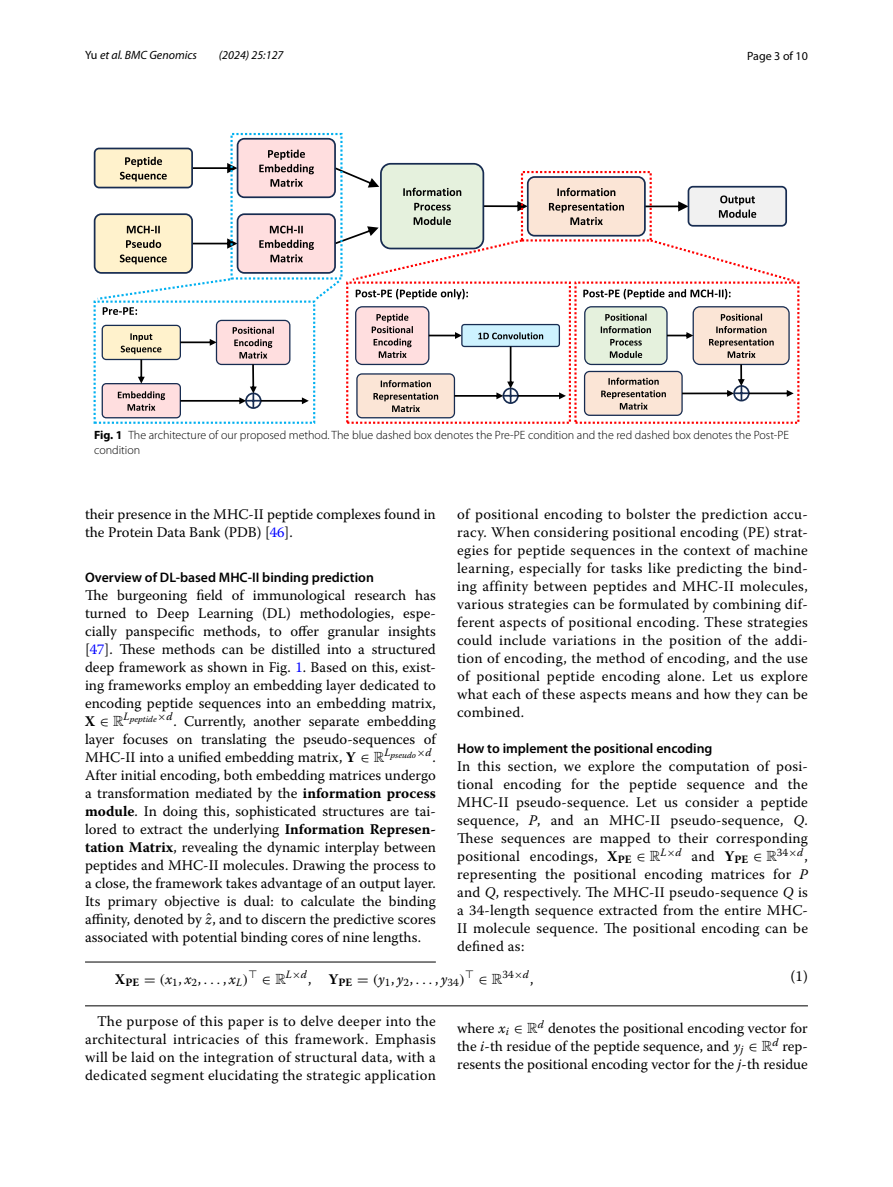
<style>
.page{position:relative;width:893px;height:1187px;background:#fff}
.page>*{position:absolute;margin:0;border:0;box-sizing:border-box;transform-origin:0 0}
.t1{font:15px "Warnock Pro";color:#000}
.t2{font:14.7px/18px "Warnock Pro";letter-spacing:.01em;color:#000;text-align:justify}
.t3{font:14.7px "MTMI6";color:#000}
.t4{font:600 13.8px "Myriad Pro";color:#000}
.t5{font:300 12px/15px "Myriad Pro";color:#000}
.t6{font:italic 12px "Myriad Pro";color:#000}
.t7{font:12px "Myriad Pro";color:#000}
.s1{font-style:normal}
.s2{font-weight:700}
.s3{color:#00f}
.s4{font-family:"Warnock Pro Bold 5"}
.s5{font-family:"MTSYN8"}
.s6{font-family:"MSBM107"}
.s7{font-family:"Warnock Pro Bold 6"}
.s8{font-family:"MTSYN9"}
.s9{font-family:"MSBM10"}
.s10{font-family:"Warnock Pro It 4"}
.s11{font-family:"MTSYN2"}
.s12{font-style:italic}
.s13{font-family:"Warnock Pro Bold 2"}
.s14{font-family:"MTSYN3"}
.s15{font-family:"MSBM102"}
.s16{font-family:"Warnock Pro Bold 3"}
.s17{font-family:"MTSYN4"}
.s18{font-family:"MSBM103"}
.s19{font-family:"Warnock Pro Bold 4"}
.s20{font-family:"MTSYN7"}
.s21{font-family:"Warnock Pro It 9"}
.s22{font-family:"Warnock Pro Regular 4"}
.s23{font-family:"MSBM106"}
.s24{font-family:"Warnock Pro It 7"}
.s25{font-family:"MTSYN5"}
.s26{font-family:"MSBM104"}
.s27{font-family:"Warnock Pro It 8"}
.s28{font-family:"MTSYN6"}
.s29{font-family:"MSBM105"}
</style>
<div class="page">
<hr style="left:85px;top:1005px;width:723px;height:1px;background:#000">
<hr style="left:85px;top:961px;width:351px;height:1px;background:#000">
<svg style="left:94px;top:133px;width:705px;height:291px"></svg>
<p class="t6" style="left:85px;top:48px;width:113px"><span class="s1">Yu</span> et al. BMC Genomics</p>
<p class="t6" style="left:219px;top:48px;width:66px">(2024) 25:127</p>
<p class="t7" style="left:747px;top:48px;width:62px">Page 3 of 10</p>
<p class="t5" style="left:94px;top:427px;width:697px"><span class="s2">Fig. 1</span> The architecture of our proposed method. The blue dashed box denotes the Pre-PE condition and the red dashed box denotes the Post-PE condition</p>
<p class="t2" style="left:85px;top:504px;width:352px">their presence in the MHC-II peptide complexes found in the Protein Data Bank (PDB) [<span class="s3">46</span>].</p>
<p class="t4" style="left:85px;top:568px;width:290px">Overview of DL‑based MHC‑II binding prediction</p>
<p class="t2" style="left:85px;top:585px;width:353px">The burgeoning field of immunological research has turned to Deep Learning (DL) methodologies, espe&shy;cially panspecific methods, to offer granular insights [<span class="s3">47</span>]. These methods can be distilled into a structured deep framework as shown in Fig. <span class="s3">1</span>. Based on this, exist&shy;ing frameworks employ an embedding layer dedicated to encoding peptide sequences into an embedding matrix, <span class="s4">X</span> <span class="s5">∈</span> <span class="s6">R</span><sup>L</sup><sup>peptide</sup><sup>×</sup><sup>d</sup>. Currently, another separate embedding layer focuses on translating the pseudo-sequences of MHC-II into a unified embedding matrix, <span class="s7">Y</span> <span class="s8">∈</span> <span class="s9">R</span><sup>L</sup><sup>pseudo</sup><sup>×</sup><sup>d</sup>.<br>After initial encoding, both embedding matrices undergo a transformation mediated by the <span class="s2">information process module</span>. In doing this, sophisticated structures are tai&shy;lored to extract the underlying <span class="s2">Information Represen&shy;tation Matrix</span>, revealing the dynamic interplay between peptides and MHC-II molecules. Drawing the process to a close, the framework takes advantage of an output layer.<br>Its primary objective is dual: to calculate the binding affinity, denoted by <span class="s10">z</span><span class="s11">ˆ</span>, and to discern the predictive scores associated with potential binding cores of nine lengths.</p>
<p class="t2" style="left:457px;top:504px;width:352px">of positional encoding to bolster the prediction accu&shy;racy. When considering positional encoding (PE) strat&shy;egies for peptide sequences in the context of machine learning, especially for tasks like predicting the bind&shy;ing affinity between peptides and MHC-II molecules, various strategies can be formulated by combining dif&shy;ferent aspects of positional encoding. These strategies could include variations in the position of the addi&shy;tion of encoding, the method of encoding, and the use of positional peptide encoding alone. Let us explore what each of these aspects means and how they can be combined.</p>
<p class="t4" style="left:457px;top:739px;width:257px">How to implement the positional encoding</p>
<p class="t2" style="left:457px;top:756px;width:352px">In this section, we explore the computation of posi&shy;tional encoding for the peptide sequence and the MHC-II pseudo-sequence. Let us consider a peptide sequence, <span class="s12">P</span>, and an MHC-II pseudo-sequence, <span class="s12">Q</span>.<br>These sequences are mapped to their corresponding positional encodings, <span class="s13">X</span><sub>PE</sub> <span class="s14">∈</span> <span class="s15">R</span><sup>L</sup><sup>×</sup><sup>d</sup> and <span class="s16">Y</span><sub>PE</sub> <span class="s17">∈</span> <span class="s18">R</span><sup>34</sup><sup>×</sup><sup>d</sup>, representing the positional encoding matrices for <span class="s12">P </span>and <span class="s12">Q</span>, respectively. The MHC-II pseudo-sequence <span class="s12">Q</span> is a 34-length sequence extracted from the entire MHC-II molecule sequence. The positional encoding can be defined as:</p>
<p class="t3" style="left:115px;top:973px;width:420px"><span class="s19">X</span><sub>PE</sub> <span class="s20">=</span> (<span class="s21">x</span><sub>1</sub><span class="s22">,</span> <span class="s21">x</span><sub>2</sub><span class="s22">,</span> . . . <span class="s22">,</span> <span class="s21">x</span><sub>L</sub>)<sup>⊤</sup> <span class="s20">∈</span> <span class="s23">R</span><sup>L</sup><sup>×</sup><sup>d</sup><span class="s22">,</span> <span class="s19">Y</span><sub>PE</sub> <span class="s20">=</span> (<span class="s21">y</span><sub>1</sub><span class="s22">,</span> <span class="s21">y</span><sub>2</sub><span class="s22">,</span> . . . <span class="s22">,</span> <span class="s21">y</span><sub>34</sub>)<sup>⊤</sup> <span class="s20">∈</span> <span class="s23">R</span><sup>34</sup><sup>×</sup><sup>d</sup><span class="s22">,</span></p>
<p class="t1" style="left:791px;top:966px;width:19px">(1)</p>
<p class="t2" style="left:85px;top:1011px;width:352px;text-indent:12px">The purpose of this paper is to delve deeper into the architectural intricacies of this framework. Emphasis will be laid on the integration of structural data, with a dedicated segment elucidating the strategic application</p>
<p class="t2" style="left:457px;top:1019px;width:352px">where <span class="s24">x</span><sub>i</sub> <span class="s25">∈</span> <span class="s26">R</span><sup>d</sup> denotes the positional encoding vector for the <span class="s12">i</span>-th residue of the peptide sequence, and <span class="s27">y</span><sub>j</sub> <span class="s28">∈</span> <span class="s29">R</span><sup>d</sup> rep&shy;resents the positional encoding vector for the <span class="s12">j</span>-th residue</p>
</div>
